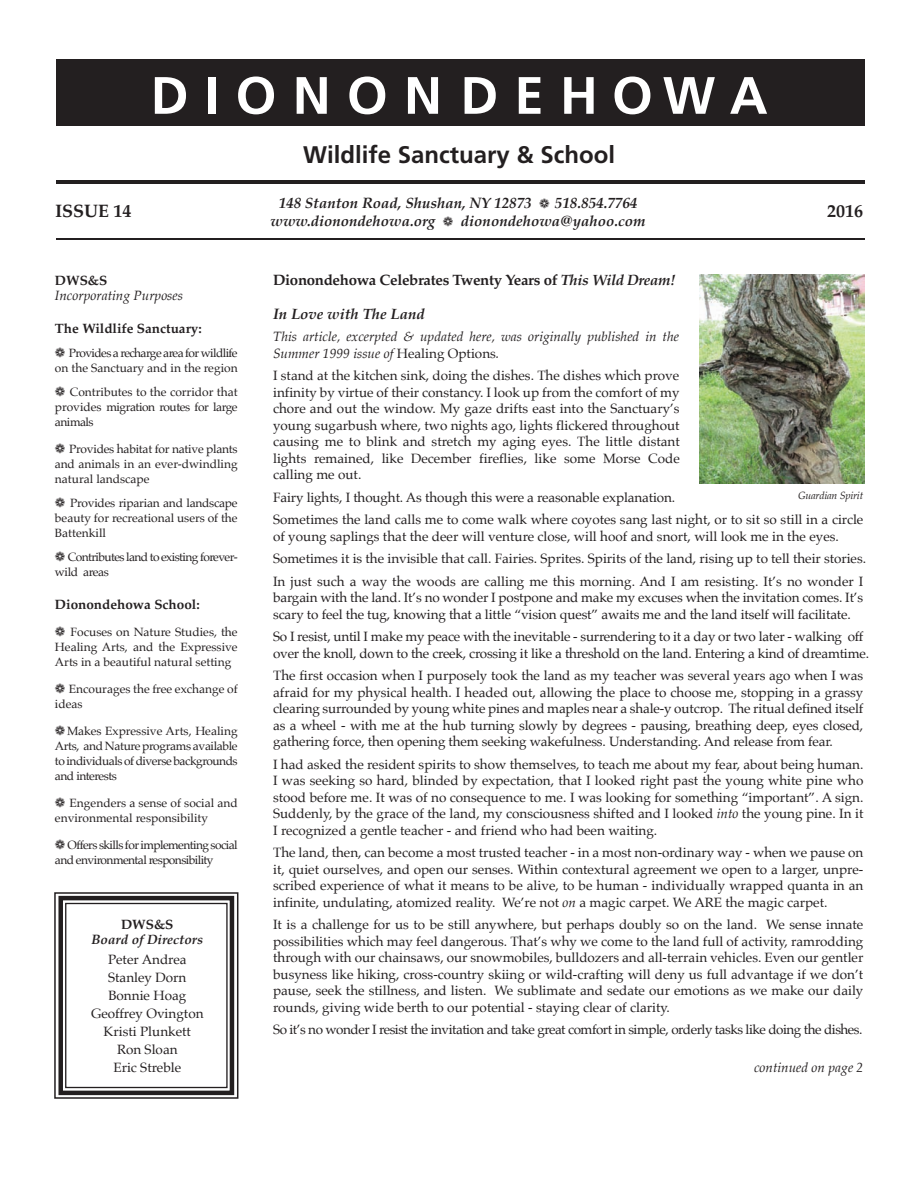
<style>
.page{position:relative;width:918px;height:1188px;background:#fff}
.page>*{position:absolute;margin:0;border:0;box-sizing:border-box;transform-origin:0 0}
.t1{font:700 52.5px "Frutiger";letter-spacing:.31em;color:#fff}
.t2{font:700 24px "Frutiger";color:#231f20}
.t3{font:700 18px "Palatino";color:#231f20}
.t4{font:italic 700 15px/18px "Palatino";color:#231f20;text-align:center}
.t5{font:700 15px "Palatino";letter-spacing:-.02em;color:#231f20}
.t6{font:13.5px/16.5px "Palatino";letter-spacing:-.005em;color:#231f20;text-align:justify}
.t7{font:italic 13.5px/16.5px "Palatino";color:#231f20}
.t8{font:13.5px "Palatino";letter-spacing:-.035em;color:#231f20}
.t9{font:700 13.5px "Palatino";color:#231f20}
.t10{font:italic 700 13.5px/15px "Palatino";color:#231f20;text-align:center}
.t11{font:12px/15px "Palatino";color:#231f20;text-align:justify}
.t12{font:12px/15px "Palatino";letter-spacing:-.05em;color:#231f20}
.t13{font:italic 10.5px "Palatino";letter-spacing:-.02em;color:#231f20}
.s1{font-weight:700;font-style:normal}
.s2{font-style:normal}
.s3{font-style:italic}
</style>
<div class="page">
<hr style="left:56px;top:180px;width:808px;height:4px;background:#231f20">
<hr style="left:56px;top:238px;width:808px;height:2px;background:#231f20">
<div style="left:56px;top:59px;width:808px;height:67px;background:#231f20"></div>
<div style="left:54px;top:892px;width:184px;height:207px;border:2px solid #231f20"></div>
<div style="left:65px;top:903px;width:163px;height:185px;border:1px solid #231f20"></div>
<div style="left:58px;top:896px;width:176px;height:199px;border:4px solid #231f20"></div>
<img style="left:699px;top:275px;width:165px;height:208px">
<p class="t1" style="left:151px;top:65px;width:619px">DIONONDEHOWA</p>
<p class="t2" style="left:303px;top:140px;width:314px">Wildlife Sanctuary &amp; School</p>
<p class="t4" style="left:271px;top:193px;width:377px">148 Stanton Road, Shushan, NY 12873 ❁ 518.854.7764 www.dionondehowa.org ❁ dionondehowa@yahoo.com</p>
<p class="t3" style="left:55px;top:195px;width:78px">ISSUE 14</p>
<p class="t3" style="left:827px;top:195px;width:37px">2016</p>
<p class="t7" style="left:55px;top:273px;width:130px;line-height:15px"><span class="s1">DWS&amp;S<br></span>Incorporating Purposes</p>
<p class="t9" style="left:55px;top:317px;width:148px">The Wildlife Sanctuary:</p>
<p class="t12" style="left:55px;top:345px;width:184px">❁ Provides a recharge area for wildlife on the Sanctuary and in the region</p>
<p class="t11" style="left:55px;top:384px;width:184px">❁ Contributes to the corridor that provides migration routes for large animals</p>
<p class="t11" style="left:55px;top:441px;width:184px">❁ Provides habitat for native plants and animals in an ever-dwindling natural landscape</p>
<p class="t11" style="left:55px;top:495px;width:184px">❁ Provides riparian and landscape beauty for recreational users of the Battenkill</p>
<p class="t12" style="left:55px;top:549px;width:184px">❁ Contributes land to existing forever&shy;wild areas</p>
<p class="t9" style="left:55px;top:593px;width:146px">Dionondehowa School:</p>
<p class="t11" style="left:55px;top:624px;width:184px">❁ Focuses on Nature Studies, the Healing Arts, and the Expressive Arts in a beautiful natural setting</p>
<p class="t11" style="left:55px;top:681px;width:184px">❁ Encourages the free exchange of ideas</p>
<p class="t11" style="left:55px;top:723px;width:184px">❁ Makes Expressive Arts, Healing Arts, and Nature programs available to individuals of diverse backgrounds and interests</p>
<p class="t11" style="left:55px;top:795px;width:184px">❁ Engenders a sense of social and environmental responsibility</p>
<p class="t12" style="left:55px;top:837px;width:184px">❁ Offers skills for implementing social and environmental responsibility</p>
<p class="t10" style="left:92px;top:917px;width:113px"><span class="s2">DWS&amp;S<br></span>Board of Directors</p>
<p class="t6" style="left:91px;top:950px;width:114px;line-height:18px;text-align:center">Peter Andrea<br>Stanley Dorn<br>Bonnie Hoag<br>Geoffrey Ovington<br>Kristi Plunkett<br>Ron Sloan<br>Eric Streble</p>
<p class="t5" style="left:273px;top:267px;width:404px">Dionondehowa Celebrates Twenty Years of <span class="s3">This Wild Dream!</span></p>
<p class="t4" style="left:273px;top:304px;width:153px">In Love with The Land</p>
<p class="t7" style="left:273px;top:328px;width:407px">This article, excerpted &amp; updated here, was originally published in the<br>Summer 1999 issue of <span class="s2">Healing Options</span>.</p>
<p class="t6" style="left:273px;top:367px;width:408px">I stand at the kitchen sink, doing the dishes. The dishes which prove infinity by virtue of their constancy. I look up from the comfort of my chore and out the window. My gaze drifts east into the Sanctuary’s young sugarbush where, two nights ago, lights flickered throughout causing me to blink and stretch my aging eyes. The little distant lights remained, like December fireflies, like some Morse Code calling me out.</p>
<p class="t6" style="left:273px;top:486px;width:592px;line-height:22.5px">Fairy lights, I thought. As though this were a reasonable explanation.<br>Sometimes the land calls me to come walk where coyotes sang last night, or to sit so still in a circle</p>
<p class="t6" style="left:273px;top:525px;width:595px;line-height:22.5px;text-align:left">of young saplings that the deer will venture close, will hoof and snort, will look me in the eyes.<br>Sometimes it is the invisible that call. Fairies. Sprites. Spirits of the land, rising up to tell their stories.<br>In just such a way the woods are calling me this morning. And I am resisting. It’s no wonder I</p>
<p class="t6" style="left:273px;top:589px;width:592px">bargain with the land. It’s no wonder I postpone and make my excuses when the invitation comes. It’s scary to feel the tug, knowing that a little “vision quest” awaits me and the land itself will facilitate.</p>
<p class="t6" style="left:273px;top:628px;width:597px">So I resist, until I make my peace with the inevitable - surrendering to it a day or two later - walking off over the knoll, down to the creek, crossing it like a threshold on the land. Entering a kind of dreamtime.</p>
<p class="t6" style="left:273px;top:667px;width:592px">The first occasion when I purposely took the land as my teacher was several years ago when I was afraid for my physical health. I headed out, allowing the place to choose me, stopping in a grassy clearing surrounded by young white pines and maples near a shale-y outcrop. The ritual defined itself as a wheel - with me at the hub turning slowly by degrees - pausing, breathing deep, eyes closed, gathering force, then opening them seeking wakefulness. Understanding. And release from fear.</p>
<p class="t6" style="left:273px;top:756px;width:592px">I had asked the resident spirits to show themselves, to teach me about my fear, about being human.<br>I was seeking so hard, blinded by expectation, that I looked right past the young white pine who stood before me. It was of no consequence to me. I was looking for something “important”. A sign.<br>Suddenly, by the grace of the land, my consciousness shifted and I looked <span class="s3">into</span> the young pine. In it I recognized a gentle teacher - and friend who had been waiting.</p>
<p class="t6" style="left:273px;top:844px;width:592px">The land, then, can become a most trusted teacher - in a most non-ordinary way - when we pause on it, quiet ourselves, and open our senses. Within contextural agreement we open to a larger, unpre&shy;scribed experience of what it means to be alive, to be human - individually wrapped quanta in an infinite, undulating, atomized reality. We’re not <span class="s3">on</span> a magic carpet. We ARE the magic carpet.</p>
<p class="t6" style="left:273px;top:916px;width:592px">It is a challenge for us to be still anywhere, but perhaps doubly so on the land. We sense innate possibilities which may feel dangerous. That’s why we come to the land full of activity, ramrodding through with our chainsaws, our snowmobiles, bulldozers and all-terrain vehicles. Even our gentler busyness like hiking, cross-country skiing or wild-crafting will deny us full advantage if we don’t pause, seek the stillness, and listen. We sublimate and sedate our emotions as we make our daily rounds, giving wide berth to our potential - staying clear of clarity.</p>
<p class="t8" style="left:273px;top:1018px;width:591px">So it’s no wonder I resist the invitation and take great comfort in simple, orderly tasks like doing the dishes.</p>
<p class="t7" style="left:754px;top:1059px;width:111px">continued on page 2</p>
<p class="t13" style="left:798px;top:486px;width:67px">Guardian Spirit</p>
</div>
